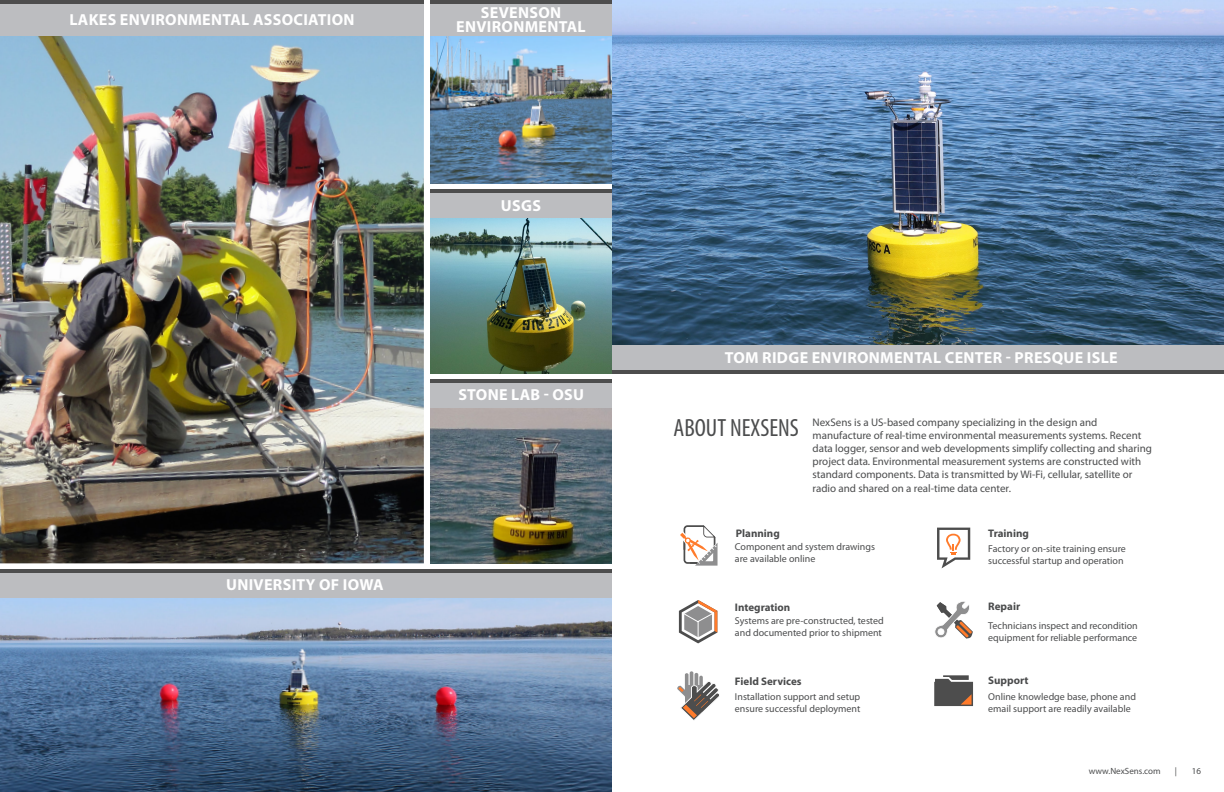
<style>
.page{position:relative;width:1224px;height:792px;background:#fff}
.page>*{position:absolute;margin:0;border:0;box-sizing:border-box;transform-origin:0 0}
.t1{font:condensed 25px "Myriad Pro";color:#4b4c4d}
.t2{font:700 16px/14px "Myriad Pro";letter-spacing:.02em;color:#fff;text-align:center}
.t3{font:11px/13.2px "Myriad Pro";color:#4b4c4d}
.t4{font:700 11px "Myriad Pro";color:#4b4c4d}
.t5{font:10px/12px "Myriad Pro";color:#4b4c4d}
.t6{font:9px "Myriad Pro";color:#4b4c4d}
</style>
<div class="page">
<img style="left:612px;top:0;width:612px;height:345px">
<img style="left:0;top:36px;width:424px;height:527px">
<img style="left:0;top:597px;width:612px;height:195px">
<img style="left:430px;top:36px;width:182px;height:148px">
<img style="left:430px;top:218px;width:182px;height:155px">
<img style="left:430px;top:407px;width:182px;height:156px">
<div style="left:0;top:0;width:424px;height:36px;background:#bcbdc0"></div>
<div style="left:430px;top:0;width:182px;height:36px;background:#bcbdc0"></div>
<div style="left:430px;top:379px;width:182px;height:28px;background:#bcbdc0"></div>
<div style="left:430px;top:189px;width:182px;height:29px;background:#bcbdc0"></div>
<div style="left:612px;top:345px;width:612px;height:28px;background:#bcbdc0"></div>
<div style="left:0;top:569px;width:612px;height:28px;background:#bcbdc0"></div>
<hr style="left:0;top:0;width:424px;height:3px;background:#4d4d4d">
<hr style="left:430px;top:0;width:182px;height:3px;background:#4d4d4d">
<hr style="left:430px;top:189px;width:182px;height:4px;background:#4d4d4d">
<hr style="left:430px;top:379px;width:182px;height:3px;background:#4d4d4d">
<hr style="left:0;top:569px;width:612px;height:3px;background:#4d4d4d">
<hr style="left:612px;top:370px;width:612px;height:3px;background:#4d4d4d">
<svg style="left:680px;top:525px;width:38px;height:41px"></svg>
<svg style="left:679px;top:600px;width:38px;height:43px"></svg>
<svg style="left:685px;top:673px;width:4px;height:25px"></svg>
<hr style="left:690px;top:671px;width:3px;height:25px;background:#8e8e8f;border-radius:2px">
<hr style="left:695px;top:673px;width:3px;height:25px;background:#8e8e8f;border-radius:2px">
<svg style="left:699px;top:676px;width:4px;height:25px"></svg>
<svg style="left:677px;top:681px;width:42px;height:39px"></svg>
<svg style="left:937px;top:528px;width:33px;height:40px"></svg>
<svg style="left:935px;top:601px;width:38px;height:38px"></svg>
<svg style="left:934px;top:675px;width:39px;height:31px"></svg>
<p class="t2" style="left:69px;top:12px;width:287px">LAKES ENVIRONMENTAL ASSOCIATION</p>
<p class="t2" style="left:456px;top:5px;width:131px">SEVENSON<br>ENVIRONMENTAL</p>
<p class="t2" style="left:501px;top:199px;width:42px">USGS</p>
<p class="t2" style="left:226px;top:577px;width:159px">UNIVERSITY OF IOWA</p>
<p class="t2" style="left:458px;top:387px;width:127px">STONE LAB - OSU</p>
<p class="t2" style="left:725px;top:350px;width:395px">TOM RIDGE ENVIRONMENTAL CENTER - PRESQUE ISLE</p>
<p class="t1" style="left:674px;top:413px;width:127px">ABOUT NEXSENS</p>
<p class="t3" style="left:813px;top:415px;width:341px">NexSens is a US-based company specializing in the design and manufacture of real-time environmental measurements systems. Recent data logger, sensor and web developments simplify collecting and sharing project data. Environmental measurement systems are constructed with standard components. Data is transmitted by Wi-Fi, cellular, satellite or radio and shared on a real-time data center.</p>
<p class="t4" style="left:736px;top:526px;width:46px">Planning</p>
<p class="t5" style="left:735px;top:540px;width:142px">Component and system drawings are available online</p>
<p class="t4" style="left:988px;top:526px;width:42px">Training</p>
<p class="t5" style="left:988px;top:543px;width:139px">Factory or on-site training ensure successful startup and operation</p>
<p class="t4" style="left:735px;top:600px;width:57px">Integration</p>
<p class="t4" style="left:988px;top:599px;width:33px">Repair</p>
<p class="t5" style="left:735px;top:614px;width:150px">Systems are pre-constructed, tested and documented prior to shipment</p>
<p class="t5" style="left:988px;top:620px;width:151px">Technicians inspect and recondition equipment for reliable performance</p>
<p class="t4" style="left:735px;top:674px;width:68px">Field Services</p>
<p class="t4" style="left:988px;top:673px;width:42px">Support</p>
<p class="t5" style="left:735px;top:691px;width:127px">Installation support and setup ensure successful deployment</p>
<p class="t5" style="left:988px;top:691px;width:149px">Online knowledge base, phone and email support are readily available</p>
<p class="t6" style="left:1089px;top:765px;width:73px">www.NexSens.com</p>
<p class="t6" style="left:1175px;top:765px;width:4px">|</p>
<p class="t6" style="left:1192px;top:765px;width:11px">16</p>
</div>
